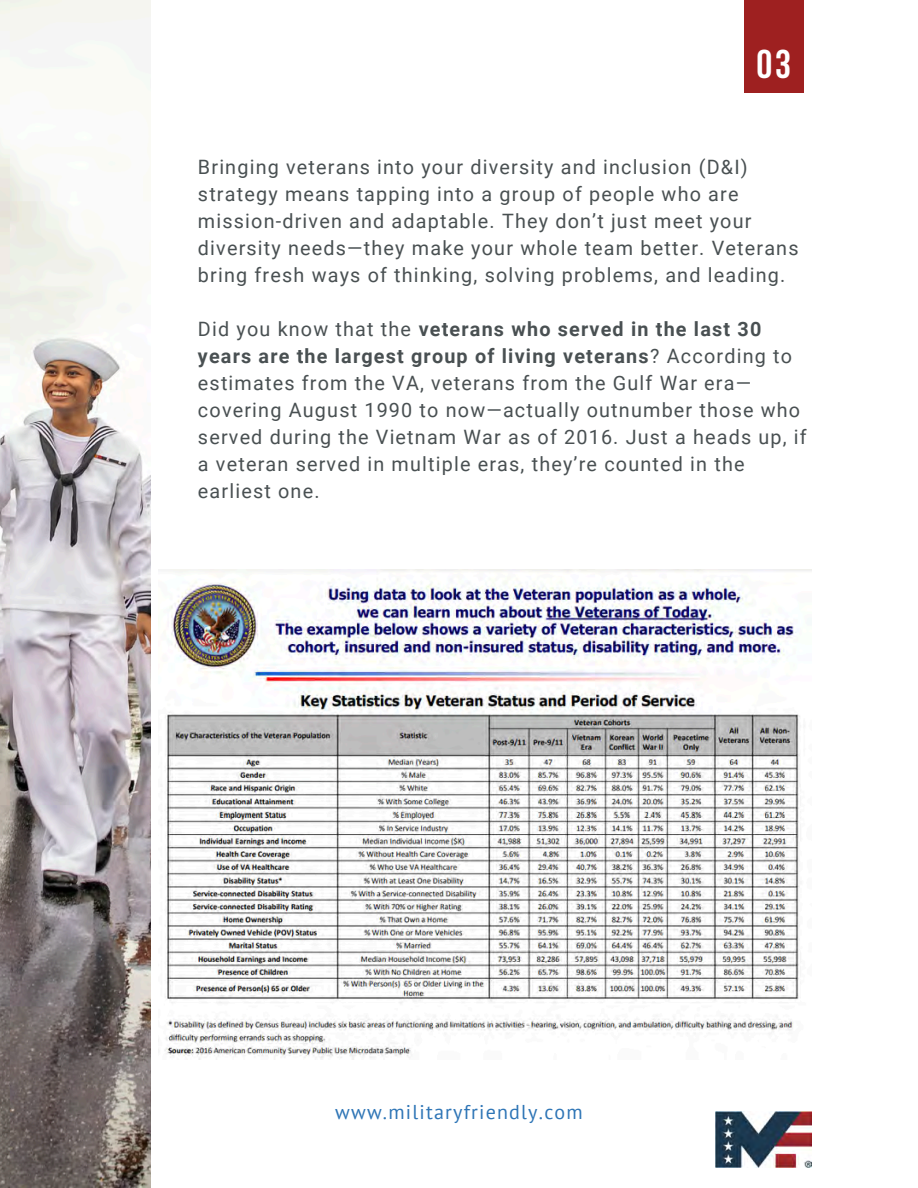
<style>
.page{position:relative;width:918px;height:1188px;background:#fff}
.page>*{position:absolute;margin:0;border:0;box-sizing:border-box;transform-origin:0 0}
.t1{font:700 40.05px "Bebas Neue";color:#fff}
.t2{font:19.95px "PT Sans";letter-spacing:.06em;color:#2e75b6}
.t3{font:19.8px/27px "Roboto";letter-spacing:.06em;color:#495052}
.s1{font-weight:700}
</style>
<div class="page">
<img style="left:0;top:0;width:150px;height:1188px">
<div style="left:744px;top:0;width:59px;height:92px;background:#9e2020"></div>
<img style="left:715px;top:1112px;width:96px;height:55px">
<img style="left:164px;top:569px;width:647px;height:491px">
<h1 class="t1" style="left:756px;top:48px;width:36px">03</h1>
<h1 class="t3" style="left:198px;top:154px;width:602px">Bringing veterans into your diversity and inclusion (D&amp;I) strategy means tapping into a group of people who are mission-driven and adaptable. They don’t just meet your diversity needs—they make your whole team better. Veterans bring fresh ways of thinking, solving problems, and leading.</h1>
<p class="t3" style="left:198px;top:316px;width:610px">Did you know that the <span class="s1">veterans who served in the last 30 years are the largest group of living veterans</span>? According to estimates from the VA, veterans from the Gulf War era— covering August 1990 to now—actually outnumber those who served during the Vietnam War as of 2016. Just a heads up, if a veteran served in multiple eras, they’re counted in the earliest one.</p>
<p class="t2" style="left:335px;top:1099px;width:249px">www.militaryfriendly.com</p>
</div>
